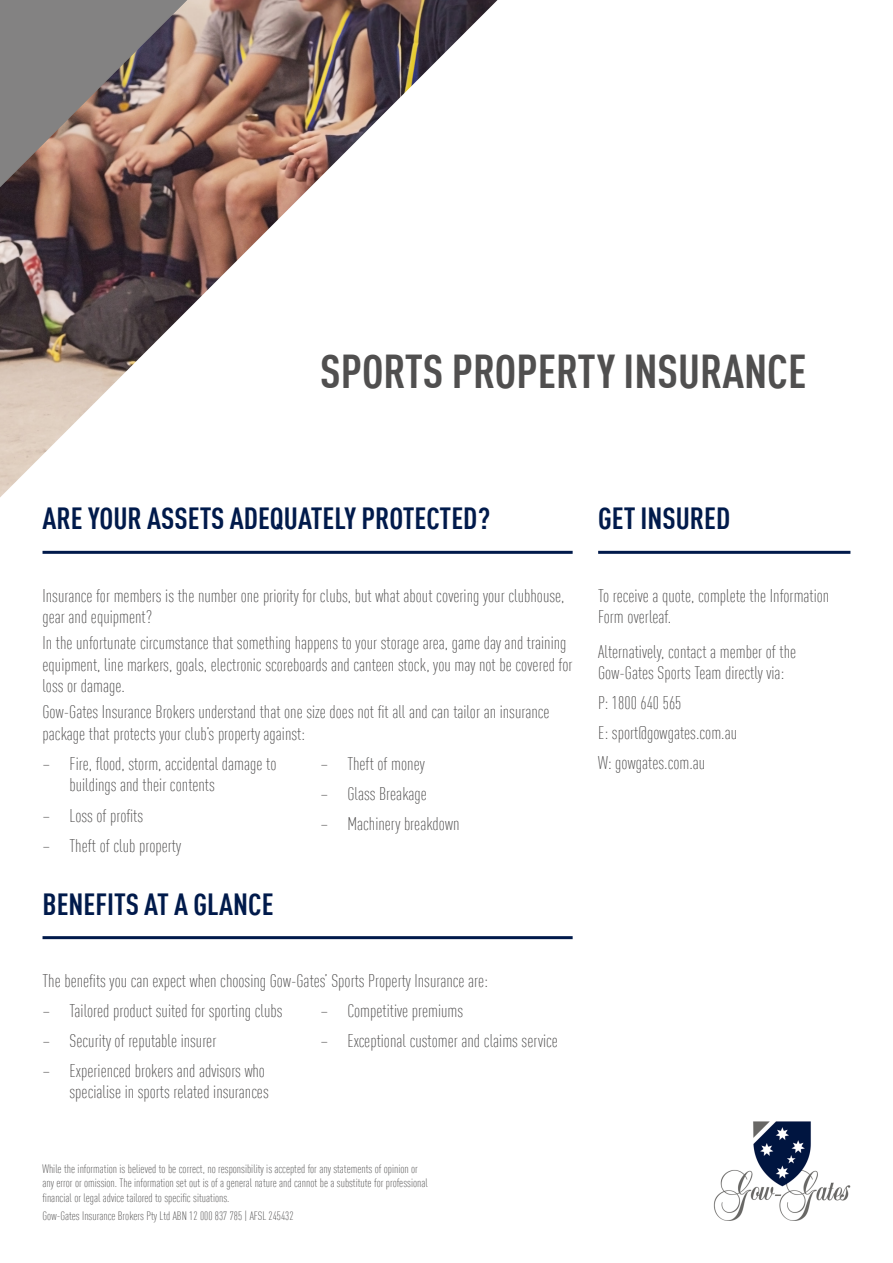
<style>
.page{position:relative;width:893px;height:1263px;background:#fff}
.page>*{position:absolute;margin:0;border:0;box-sizing:border-box;transform-origin:0 0}
.t1{font:700 condensed 46.5px "DIN Offc";color:#504f4f}
.t2{font:700 condensed 30px "DIN Offc";color:#001a4b}
.Bullet_Point{font:300 condensed 18px/21.6px "DIN Offc";color:#504f4f}
.BC{font:300 condensed 18px/21.6px "DIN Offc";color:#504f4f}
.t3{font:300 condensed 12px/14.4px "DIN Offc";color:#504f4f}
</style>
<div class="page">
<img style="left:0;top:0;width:497px;height:497px">
<svg style="left:0;top:0;width:200px;height:200px"></svg>
<hr style="left:43px;top:936px;width:530px;height:3px;background:#001a4b">
<hr style="left:598px;top:551px;width:252px;height:3px;background:#001a4b">
<hr style="left:43px;top:551px;width:530px;height:3px;background:#001a4b">
<img style="left:714px;top:1121px;width:136px;height:99px">
<h1 class="t1" style="left:320px;top:344px;width:488px">SPORTS PROPERTY INSURANCE</h1>
<h2 class="t2" style="left:43px;top:500px;width:449px">ARE YOUR ASSETS ADEQUATELY PROTECTED?</h2>
<p class="Bullet_Point" style="left:43px;top:585px;width:524px">Insurance for members is the number one priority for clubs, but what about covering your clubhouse, gear and equipment?</p>
<p class="Bullet_Point" style="left:43px;top:632px;width:532px">In the unfortunate circumstance that something happens to your storage area, game day and training equipment, line markers, goals, electronic scoreboards and canteen stock, you may not be covered for loss or damage.</p>
<p class="Bullet_Point" style="left:43px;top:701px;width:508px">Gow-Gates Insurance Brokers understand that one size does not fit all and can tailor an insurance package that protects your club’s property against:</p>
<p class="Bullet_Point" style="left:70px;top:753px;width:208px;text-indent:-27px">– Fire, flood, storm, accidental damage to buildings and their contents</p>
<p class="Bullet_Point" style="left:43px;top:804px;width:102px">– Loss of profits</p>
<p class="Bullet_Point" style="left:43px;top:835px;width:140px">– Theft of club property</p>
<p class="Bullet_Point" style="left:320px;top:753px;width:106px">– Theft of money</p>
<p class="Bullet_Point" style="left:320px;top:783px;width:108px">– Glass Breakage</p>
<p class="Bullet_Point" style="left:320px;top:813px;width:141px">– Machinery breakdown</p>
<h2 class="t2" style="left:43px;top:886px;width:233px">BENEFITS AT A GLANCE</h2>
<p class="BC" style="left:43px;top:969px;width:447px">The benefits you can expect when choosing Gow-Gates’ Sports Property Insurance are:</p>
<p class="Bullet_Point" style="left:43px;top:999px;width:242px">– Tailored product suited for sporting clubs</p>
<p class="Bullet_Point" style="left:43px;top:1030px;width:175px">– Security of reputable insurer</p>
<p class="Bullet_Point" style="left:43px;top:1060px;width:228px;text-align:right">– Experienced brokers and advisors who specialise in sports related insurances</p>
<p class="Bullet_Point" style="left:320px;top:999px;width:144px">– Competitive premiums</p>
<p class="Bullet_Point" style="left:320px;top:1030px;width:239px">– Exceptional customer and claims service</p>
<p class="t3" style="left:43px;top:1162px;width:387px">While the information is believed to be correct, no responsibility is accepted for any statements of opinion or any error or omission. The information set out is of a general nature and cannot be a substitute for professional financial or legal advice tailored to specific situations.</p>
<p class="t3" style="left:43px;top:1209px;width:253px">Gow-Gates Insurance Brokers Pty Ltd ABN 12 000 837 785 | AFSL 245432</p>
<h2 class="t2" style="left:598px;top:500px;width:134px">GET INSURED</h2>
<p class="BC" style="left:598px;top:585px;width:233px">To receive a quote, complete the Information<br>Form overleaf.</p>
<p class="BC" style="left:598px;top:640px;width:200px">Alternatively, contact a member of the<br>Gow-Gates Sports Team directly via:</p>
<p class="BC" style="left:598px;top:692px;width:85px">P: 1800 640 565</p>
<p class="BC" style="left:598px;top:722px;width:141px">E: sport@gowgates.com.au</p>
<p class="BC" style="left:598px;top:752px;width:109px">W: gowgates.com.au</p>
</div>
